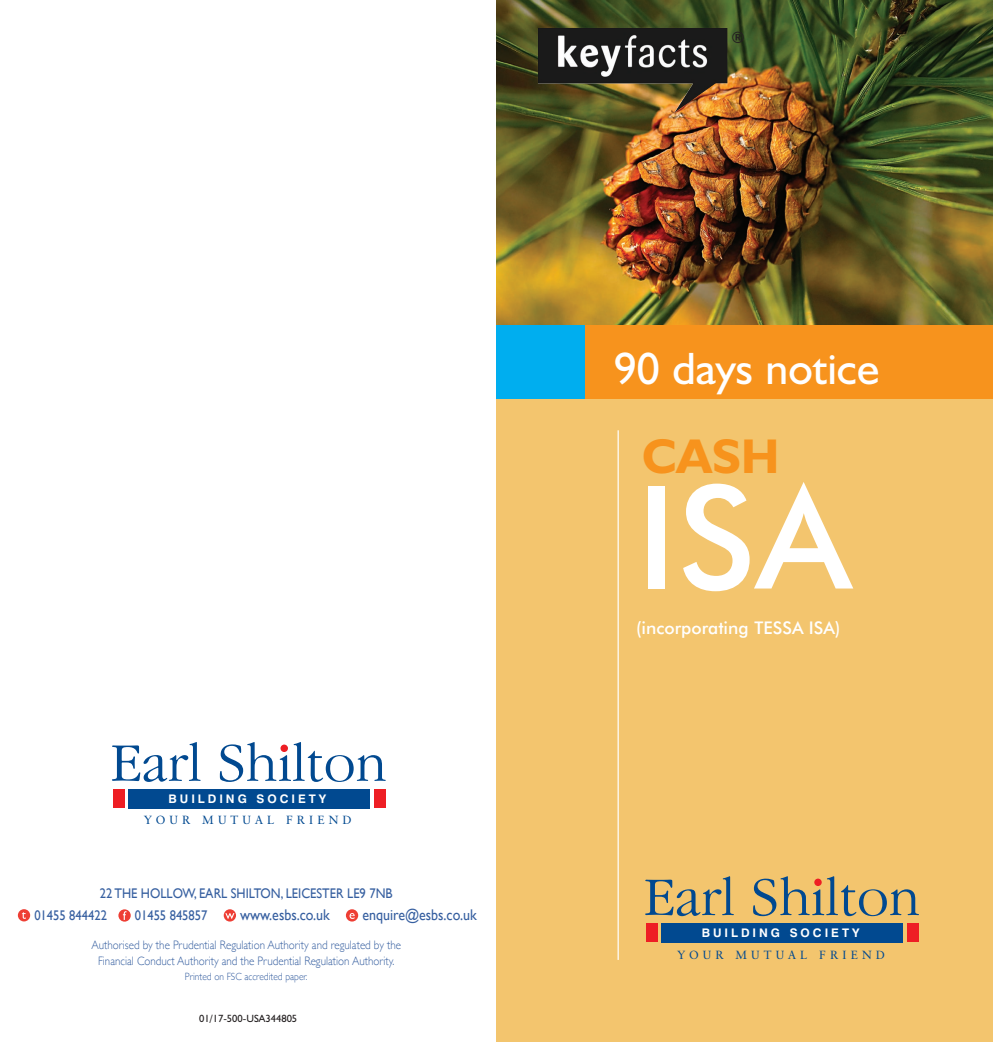
<style>
.page{position:relative;width:993px;height:1042px;background:#fff}
.page>*{position:absolute;margin:0;border:0;box-sizing:border-box;transform-origin:0 0}
.t1{font:500 143.5px "Futura BT";color:#fff}
.t2{font:300 56.18px "Garamond IT Cby BT";color:#014990}
.t3{font:700 49px "Humanist 521 BT";color:#f7931d}
.t4{font:45.5px "Humanist 521 BT";color:#fff}
.t5{font:500 17.5px "Futura BT";color:#fff}
.t6{font:700 15.75px "Swiss 721 BT";color:#231f20}
.t7{font:15.58px "Gill Sans";color:#365fa0;scale:.9 1}
.t8{font:14px/22.2px "Gill Sans";color:#365fa0;scale:.9 1}
.t9{font:300 12.25px/15.8px "Gill Sans";color:#365fa0;text-align:center;scale:.9 1}
.t10{font:11.9px "Classical Garamond BT";letter-spacing:.35em;color:#014990}
.t11{font:700 11.9px "Swiss 721 BT";letter-spacing:.25em;color:#fff}
.t12{font:300 10.5px "Gill Sans";color:#365fa0;scale:.9 1}
.t13{font:10.5px "Humanist 521 BT";color:#231f20}
</style>
<div class="page">
<div style="left:128px;top:789px;width:241px;height:19px;background:#014990"></div>
<div style="left:280px;top:744px;width:8px;height:8px;background:#ee1e24;border-radius:50%"></div>
<div style="left:113px;top:789px;width:11px;height:19px;background:#ee1e24"></div>
<div style="left:374px;top:789px;width:11px;height:19px;background:#ee1e24"></div>
<div style="left:496px;top:394px;width:496px;height:648px;background:#f3c56e"></div>
<div style="left:661px;top:923px;width:241px;height:19px;background:#014990"></div>
<div style="left:814px;top:878px;width:7px;height:8px;background:#ee1e24;border-radius:50%"></div>
<div style="left:645px;top:923px;width:12px;height:19px;background:#ee1e24"></div>
<div style="left:906px;top:923px;width:12px;height:19px;background:#ee1e24"></div>
<img style="left:496px;top:0;width:496px;height:325px">
<div style="left:497px;top:325px;width:495px;height:74px;background:#f7931d"></div>
<hr style="left:617px;top:430px;width:1px;height:530px;background:#fff">
<div style="left:496px;top:325px;width:89px;height:74px;background:#00aeef"></div>
<img style="left:537px;top:28px;width:190px;height:85px">
<div style="left:18px;top:909px;width:12px;height:12px;background:#ee3e34;border-radius:50%"></div>
<svg style="left:22px;top:912px;width:4px;height:7px"></svg>
<svg style="left:118px;top:909px;width:13px;height:12px"></svg>
<svg style="left:123px;top:911px;width:3px;height:9px"></svg>
<div style="left:224px;top:909px;width:12px;height:12px;background:#ee3e34;border-radius:50%"></div>
<svg style="left:225px;top:913px;width:9px;height:6px"></svg>
<div style="left:346px;top:909px;width:12px;height:12px;background:#ee3e34;border-radius:50%"></div>
<svg style="left:349px;top:913px;width:5px;height:6px"></svg>
<h2 class="t2" style="left:110px;top:730px;width:278px">Earl Shilton</h2>
<p class="t11" style="left:168px;top:792px;width:159px">BUILDING SOCIETY</p>
<p class="t10" style="left:144px;top:813px;width:209px">YOUR MUTUAL FRIEND</p>
<p class="t8" style="left:34px;top:882px;width:399px;text-indent:66px">22 THE HOLLOW, EARL SHILTON, LEICESTER LE9 7NB<br>01455 844422</p>
<p class="t8" style="left:135px;top:904px;width:82px">01455 845857</p>
<p class="t7" style="left:240px;top:905px;width:101px">www.esbs.co.uk</p>
<p class="t7" style="left:362px;top:905px;width:128px">enquire@esbs.co.uk</p>
<p class="t9" style="left:91px;top:936px;width:345px">Authorised by the Prudential Regulation Authority and regulated by the<br>Financial Conduct Authority and the Prudential Regulation Authority.</p>
<p class="t12" style="left:185px;top:968px;width:138px">Printed on FSC accredited paper.</p>
<p class="t13" style="left:199px;top:1011px;width:100px">01/17-500-USA344805</p>
<p class="t6" style="left:731px;top:28px;width:15px">®</p>
<h3 class="t4" style="left:613px;top:340px;width:267px">90 days notice</h3>
<h3 class="t3" style="left:642px;top:426px;width:139px">CASH</h3>
<h1 class="t1" style="left:636px;top:450px;width:216px">ISA</h1>
<h3 class="t5" style="left:636px;top:617px;width:205px">(incorporating TESSA ISA)</h3>
<h2 class="t2" style="left:643px;top:864px;width:278px">Earl Shilton</h2>
<p class="t11" style="left:701px;top:926px;width:159px">BUILDING SOCIETY</p>
<p class="t10" style="left:677px;top:947px;width:209px">YOUR MUTUAL FRIEND</p>
</div>
